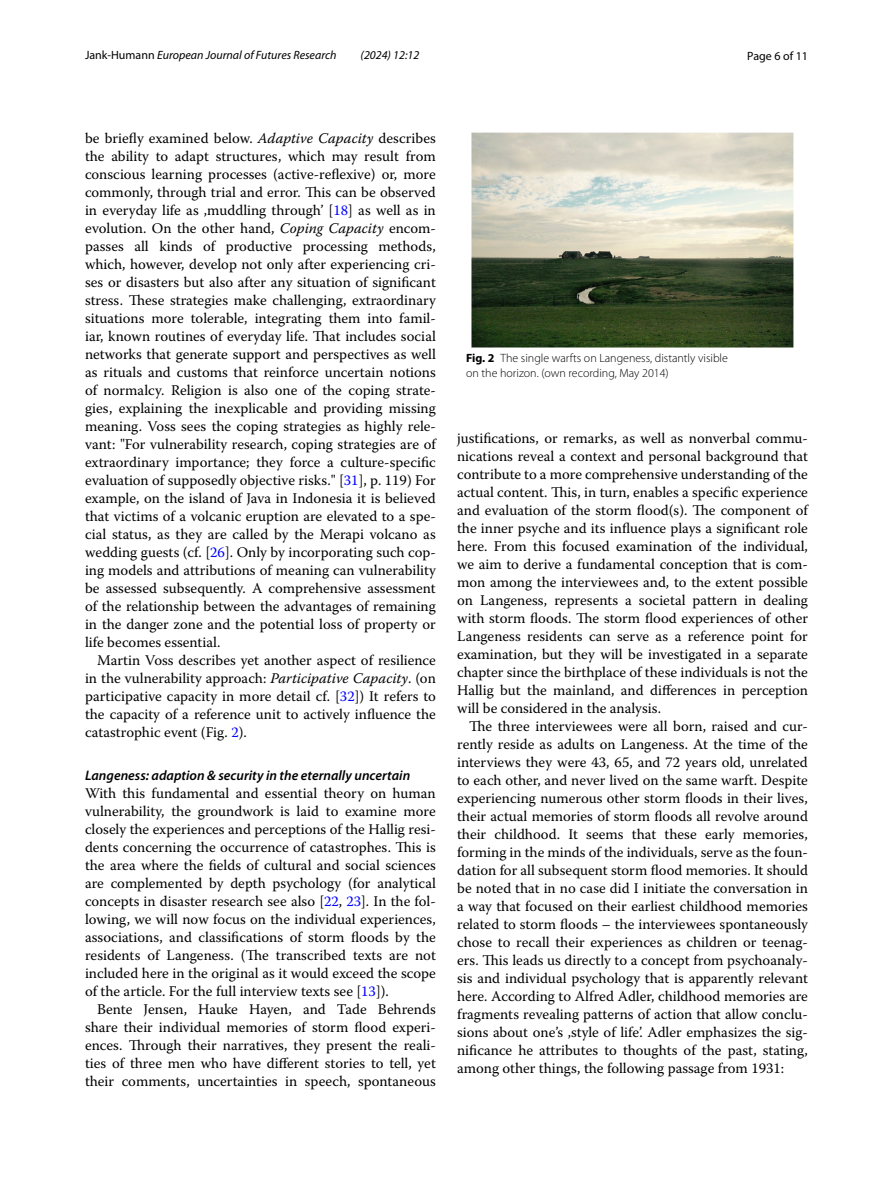
<style>
.page{position:relative;width:893px;height:1187px;background:#fff}
.page>*{position:absolute;margin:0;border:0;box-sizing:border-box;transform-origin:0 0}
.t1{font:14.7px/18px "Warnock Pro";color:#000;text-align:justify}
.t2{font:italic 600 13.8px "Myriad Pro";color:#000}
.t3{font:300 12px/15px "Myriad Pro";color:#000}
.t4{font:italic 12px "Myriad Pro";color:#000}
.t5{font:12px "Myriad Pro";color:#000}
.s1{font-style:normal}
.s2{font-style:italic}
.s3{color:#00f}
.s4{font-weight:700}
</style>
<div class="page">
<img style="left:472px;top:133px;width:321px;height:214px">
<p class="t4" style="left:85px;top:48px;width:253px"><span class="s1">Jank‑Humann</span> European Journal of Futures Research</p>
<p class="t4" style="left:361px;top:48px;width:60px">(2024) 12:12</p>
<p class="t5" style="left:747px;top:48px;width:62px">Page 6 of 11</p>
<p class="t1" style="left:85px;top:128px;width:352px">be briefly examined below. <span class="s2">Adaptive Capacity</span> describes the ability to adapt structures, which may result from conscious learning processes (active-reflexive) or, more commonly, through trial and error. This can be observed in everyday life as ‚muddling through’ [<span class="s3">18</span>] as well as in evolution. On the other hand, <span class="s2">Coping Capacity</span> encom&shy;passes all kinds of productive processing methods, which, however, develop not only after experiencing cri&shy;ses or disasters but also after any situation of significant stress. These strategies make challenging, extraordinary situations more tolerable, integrating them into famil&shy;iar, known routines of everyday life. That includes social networks that generate support and perspectives as well as rituals and customs that reinforce uncertain notions of normalcy. Religion is also one of the coping strate&shy;gies, explaining the inexplicable and providing missing meaning. Voss sees the coping strategies as highly rele&shy;vant: "For vulnerability research, coping strategies are of extraordinary importance; they force a culture-specific evaluation of supposedly objective risks." [<span class="s3">31</span>], p. 119) For example, on the island of Java in Indonesia it is believed that victims of a volcanic eruption are elevated to a spe&shy;cial status, as they are called by the Merapi volcano as wedding guests (cf. [<span class="s3">26</span>]. Only by incorporating such cop&shy;ing models and attributions of meaning can vulnerability be assessed subsequently. A comprehensive assessment of the relationship between the advantages of remaining in the danger zone and the potential loss of property or life becomes essential.</p>
<p class="t1" style="left:85px;top:650px;width:352px;text-indent:12px">Martin Voss describes yet another aspect of resilience in the vulnerability approach: <span class="s2">Participative Capacity</span>. (on participative capacity in more detail cf. [<span class="s3">32</span>]) It refers to the capacity of a reference unit to actively influence the catastrophic event (Fig. <span class="s3">2</span>).</p>
<p class="t2" style="left:85px;top:766px;width:327px">Langeness: adaption &amp; security in the eternally uncertain</p>
<p class="t1" style="left:85px;top:784px;width:352px">With this fundamental and essential theory on human vulnerability, the groundwork is laid to examine more closely the experiences and perceptions of the Hallig resi&shy;dents concerning the occurrence of catastrophes. This is the area where the fields of cultural and social sciences are complemented by depth psychology (for analytical concepts in disaster research see also [<span class="s3">22</span>, <span class="s3">23</span>]. In the fol&shy;lowing, we will now focus on the individual experiences, associations, and classifications of storm floods by the residents of Langeness. (The transcribed texts are not included here in the original as it would exceed the scope of the article. For the full interview texts see [<span class="s3">13</span>]).</p>
<p class="t1" style="left:85px;top:1000px;width:352px;text-indent:12px">Bente Jensen, Hauke Hayen, and Tade Behrends share their individual memories of storm flood experi&shy;ences. Through their narratives, they present the reali&shy;ties of three men who have different stories to tell, yet their comments, uncertainties in speech, spontaneous</p>
<p class="t3" style="left:466px;top:351px;width:263px"><span class="s4">Fig. 2</span> The single warfts on Langeness, distantly visible on the horizon. (own recording, May 2014)</p>
<p class="t1" style="left:457px;top:428px;width:352px">justifications, or remarks, as well as nonverbal commu&shy;nications reveal a context and personal background that contribute to a more comprehensive understanding of the actual content. This, in turn, enables a specific experience and evaluation of the storm flood(s). The component of the inner psyche and its influence plays a significant role here. From this focused examination of the individual, we aim to derive a fundamental conception that is com&shy;mon among the interviewees and, to the extent possible on Langeness, represents a societal pattern in dealing with storm floods. The storm flood experiences of other Langeness residents can serve as a reference point for examination, but they will be investigated in a separate chapter since the birthplace of these individuals is not the Hallig but the mainland, and differences in perception will be considered in the analysis.</p>
<p class="t1" style="left:457px;top:716px;width:352px;text-indent:12px">The three interviewees were all born, raised and cur&shy;rently reside as adults on Langeness. At the time of the interviews they were 43, 65, and 72 years old, unrelated to each other, and never lived on the same warft. Despite experiencing numerous other storm floods in their lives, their actual memories of storm floods all revolve around their childhood. It seems that these early memories, forming in the minds of the individuals, serve as the foun&shy;dation for all subsequent storm flood memories. It should be noted that in no case did I initiate the conversation in a way that focused on their earliest childhood memories related to storm floods – the interviewees spontaneously chose to recall their experiences as children or teenag&shy;ers. This leads us directly to a concept from psychoanaly&shy;sis and individual psychology that is apparently relevant here. According to Alfred Adler, childhood memories are fragments revealing patterns of action that allow conclu&shy;sions about one’s ‚style of life’. Adler emphasizes the sig&shy;nificance he attributes to thoughts of the past, stating, among other things, the following passage from 1931:</p>
</div>
